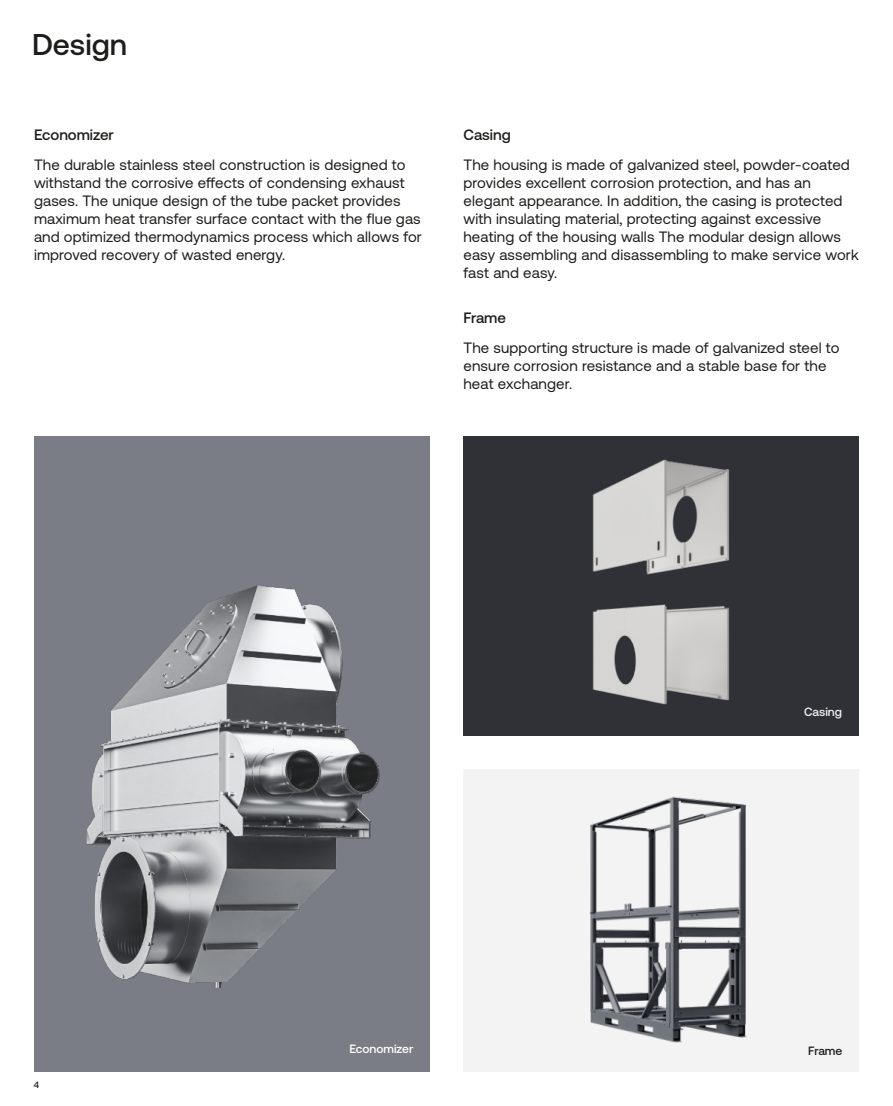
<style>
.page{position:relative;width:893px;height:1106px;background:#fff}
.page>*{position:absolute;margin:0;border:0;box-sizing:border-box;transform-origin:0 0}
.t1{font:500 30px "Aeonik Pro";color:#1d1d1b}
.t2{font:15px/18px "Aeonik Pro";letter-spacing:.01em;color:#1d1d1b}
.t3{font:500 15px "Aeonik Pro";color:#1d1d1b}
.t4{font:500 12px "Aeonik Pro";color:#fff}
.t5{font:500 12px "Aeonik Pro";color:#f2f2f3}
.t6{font:500 12px "Aeonik Pro";letter-spacing:-.01em;color:#1d1d1b}
.t7{font:500 9px "Aeonik Pro";color:#1d1d1b}
</style>
<div class="page">
<div style="left:463px;top:769px;width:396px;height:302px;background:#f3f3f4"></div>
<div style="left:463px;top:436px;width:396px;height:299px;background:#2f3137"></div>
<div style="left:34px;top:436px;width:395px;height:635px;background:#7a7d85"></div>
<img style="left:475px;top:735px;width:372px;height:308px">
<img style="left:592px;top:459px;width:138px;height:246px">
<img style="left:87px;top:585px;width:293px;height:402px">
<h1 class="t1" style="left:32px;top:28px;width:97px">Design</h1>
<p class="t3" style="left:34px;top:126px;width:81px">Economizer</p>
<p class="t2" style="left:34px;top:156px;width:389px">The durable stainless steel construction is designed to withstand the corrosive effects of condensing exhaust gases. The unique design of the tube packet provides maximum heat transfer surface contact with the flue gas and optimized thermodynamics process which allows for improved recovery of wasted energy.</p>
<p class="t3" style="left:463px;top:126px;width:49px">Casing</p>
<p class="t2" style="left:463px;top:156px;width:397px">The housing is made of galvanized steel, powder-coated provides excellent corrosion protection, and has an elegant appearance. In addition, the casing is protected with insulating material, protecting against excessive heating of the housing walls The modular design allows easy assembling and disassembling to make service work fast and easy.</p>
<p class="t3" style="left:463px;top:309px;width:44px">Frame</p>
<p class="t2" style="left:463px;top:338px;width:377px">The supporting structure is made of galvanized steel to ensure corrosion resistance and a stable base for the heat exchanger.</p>
<p class="t5" style="left:804px;top:705px;width:39px">Casing</p>
<p class="t7" style="left:34px;top:1079px;width:7px">4</p>
<p class="t4" style="left:349px;top:1041px;width:65px">Economizer</p>
<p class="t6" style="left:808px;top:1043px;width:35px">Frame</p>
</div>
